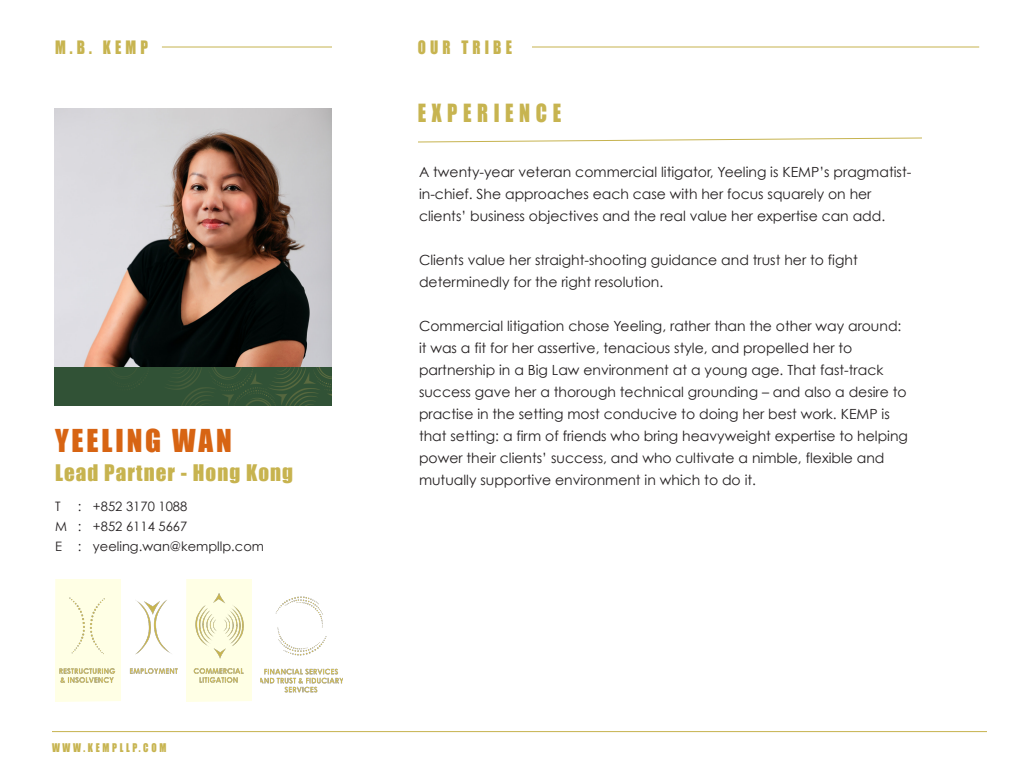
<style>
.page{position:relative;width:1024px;height:768px;background:#fff}
.page>*{position:absolute;margin:0;border:0;box-sizing:border-box;transform-origin:0 0}
.body_copy{font:29px "Impact";letter-spacing:.1em;color:#d76413}
.t1{font:23px "Impact";letter-spacing:.275em;color:#c7b450;scale:.88 1}
.body_copy-2{font:21px "Impact";letter-spacing:.05em;color:#c7b34f}
.t2{font:17px "Impact";letter-spacing:.275em;color:#c7b450;scale:.88 1}
.t3{font:14px/22px "Century Gothic";color:#231f20}
.body_copy-3{font:13px "Century Gothic";color:#231f20}
.t4{font:11px "Impact";letter-spacing:.275em;color:#c7b450;scale:.88 1}
</style>
<div class="page">
<svg style="left:55px;top:579px;width:66px;height:123px"></svg>
<svg style="left:186px;top:579px;width:66px;height:123px"></svg>
<img style="left:55px;top:365px;width:277px;height:41px">
<img style="left:55px;top:109px;width:276px;height:258px">
<hr style="left:52px;top:731px;width:935px;height:1px;background:#c6b34f">
<hr style="left:162px;top:47px;width:170px;height:1px;background:#c6b34f">
<hr style="left:532px;top:46px;width:447px;height:2px;background:#c6b34f">
<svg style="left:418px;top:137px;width:504px;height:6px"></svg>
<img style="left:55px;top:594px;width:56px;height:102px">
<img style="left:111px;top:593px;width:66px;height:103px">
<img style="left:177px;top:593px;width:75px;height:103px">
<img style="left:260px;top:596px;width:82px;height:97px">
<p class="t2" style="left:55px;top:34px;width:107px">M.B. KEMP</p>
<p class="body_copy" style="left:55px;top:418px;width:178px">YEELING WAN</p>
<p class="body_copy-2" style="left:55px;top:456px;width:240px">Lead Partner - Hong Kong</p>
<p class="body_copy-3" style="left:55px;top:498px;width:7px">T</p>
<p class="body_copy-3" style="left:78px;top:498px;width:111px">: +852 3170 1088</p>
<p class="body_copy-3" style="left:55px;top:518px;width:134px">M : +852 6114 5667</p>
<p class="body_copy-3" style="left:55px;top:538px;width:211px">E : yeeling.wan@kempllp.com</p>
<p class="t4" style="left:52px;top:739px;width:131px">WWW.KEMPLLP.COM</p>
<p class="t2" style="left:418px;top:35px;width:109px">OUR TRIBE</p>
<p class="t1" style="left:418px;top:96px;width:164px">EXPERIENCE</p>
<p class="t3" style="left:419px;top:160px;width:494px">A twenty-year veteran commercial litigator, Yeeling is KEMP’s pragmatist&shy;in-chief. She approaches each case with her focus squarely on her clients’ business objectives and the real value her expertise can add.</p>
<p class="t3" style="left:419px;top:248px;width:440px">Clients value her straight-shooting guidance and trust her to fight determinedly for the right resolution.</p>
<p class="t3" style="left:419px;top:314px;width:491px">Commercial litigation chose Yeeling, rather than the other way around: it was a fit for her assertive, tenacious style, and propelled her to partnership in a Big Law environment at a young age. That fast-track success gave her a thorough technical grounding – and also a desire to practise in the setting most conducive to doing her best work. KEMP is that setting: a firm of friends who bring heavyweight expertise to helping power their clients’ success, and who cultivate a nimble, flexible and mutually supportive environment in which to do it.</p>
</div>
